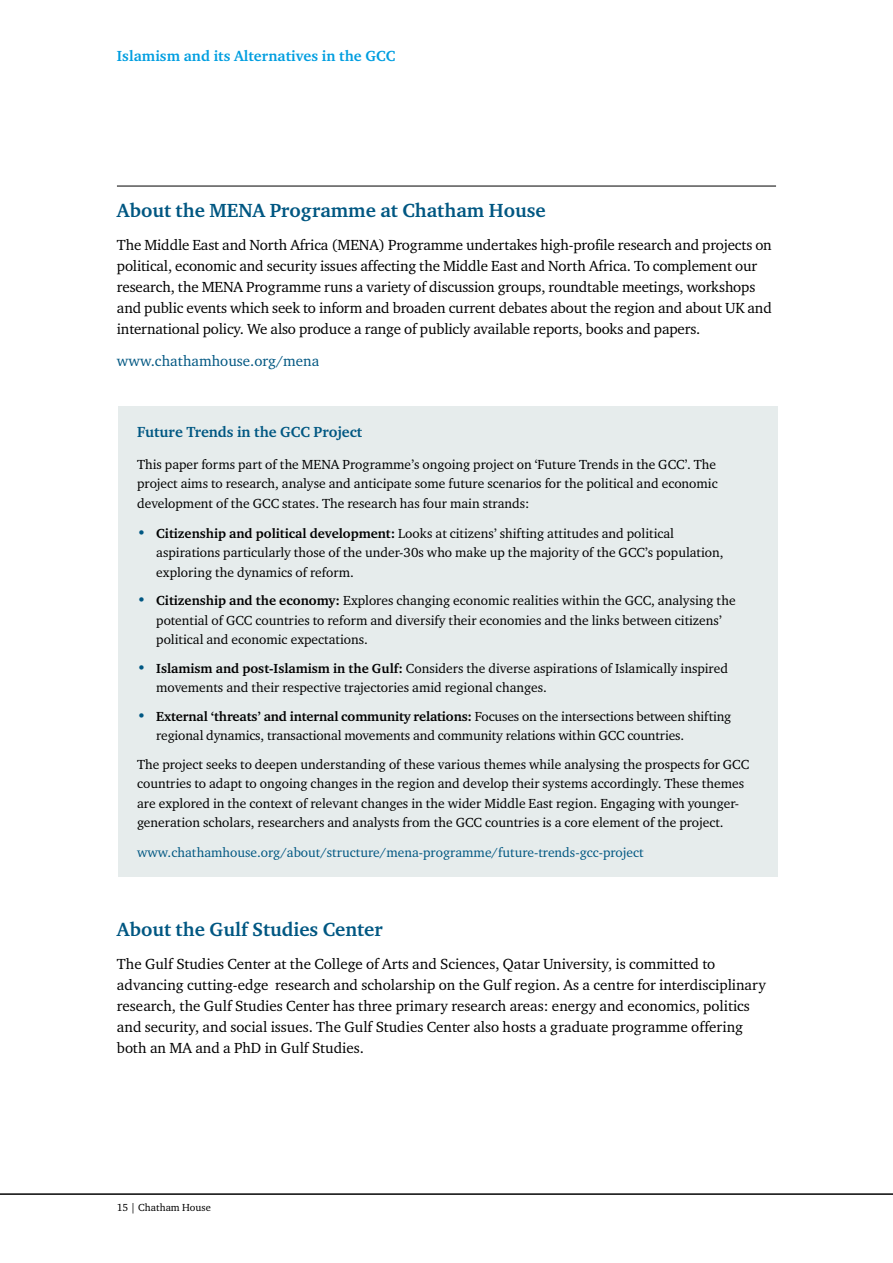
<style>
.page{position:relative;width:893px;height:1263px;background:#fff}
.page>*{position:absolute;margin:0;border:0;box-sizing:border-box;transform-origin:0 0}
.t1{font:700 19.5px "Charter ITC";color:#005782}
.t2{font:15px/21px "Charter ITC";letter-spacing:-.01em;color:#000}
.t3{font:700 15px "Charter ITC";letter-spacing:.005em;color:#009ee0}
.t4{font:700 15px "Charter ITC";color:#005782}
.t5{font:15px "Charter ITC";color:#005782}
.t6{font:13.5px/19.5px "Charter ITC";color:#000}
.t7{font:13.5px "Charter ITC";color:#005782}
.t8{font:10.5px "Charter ITC";color:#000}
.s1{font-weight:700;font-size:15px;color:#005782}
.s2{font-weight:700}
</style>
<div class="page">
<div style="left:118px;top:406px;width:659px;height:471px;background:#e6ecec"></div>
<hr style="left:117px;top:186px;width:659px;height:1px;background:#000">
<hr style="left:0;top:1194px;width:893px;height:1px;background:#000">
<p class="t3" style="left:117px;top:47px;width:280px">Islamism and its Alternatives in the GCC</p>
<h1 class="t1" style="left:117px;top:198px;width:430px">About the MENA Programme at Chatham House</h1>
<p class="t2" style="left:117px;top:234px;width:656px">The Middle East and North Africa (MENA) Programme undertakes high-profile research and projects on political, economic and security issues affecting the Middle East and North Africa. To complement our research, the MENA Programme runs a variety of discussion groups, roundtable meetings, workshops and public events which seek to inform and broaden current debates about the region and about UK and international policy. We also produce a range of publicly available reports, books and papers.</p>
<p class="t5" style="left:117px;top:351px;width:204px">www.chathamhouse.org/mena</p>
<p class="t4" style="left:137px;top:422px;width:227px">Future Trends in the GCC Project</p>
<p class="t6" style="left:137px;top:454px;width:582px">This paper forms part of the MENA Programme’s ongoing project on ‘Future Trends in the GCC’. The project aims to research, analyse and anticipate some future scenarios for the political and economic development of the GCC states. The research has four main strands:</p>
<p class="t6" style="left:156px;top:523px;width:569px;text-indent:-19px"><span class="s1">•</span> <span class="s2">Citizenship and political development:</span> Looks at citizens’ shifting attitudes and political aspirations particularly those of the under-30s who make up the majority of the GCC’s population, exploring the dynamics of reform.</p>
<p class="t6" style="left:156px;top:591px;width:581px;text-indent:-19px"><span class="s1">•</span> <span class="s2">Citizenship and the economy:</span> Explores changing economic realities within the GCC, analysing the potential of GCC countries to reform and diversify their economies and the links between citizens’ political and economic expectations.</p>
<p class="t6" style="left:156px;top:658px;width:573px;text-indent:-19px"><span class="s1">•</span> <span class="s2">Islamism and post-Islamism in the Gulf:</span> Considers the diverse aspirations of Islamically inspired movements and their respective trajectories amid regional changes.</p>
<p class="t6" style="left:156px;top:706px;width:576px;text-indent:-19px"><span class="s1">•</span> <span class="s2">External ‘threats’ and internal community relations:</span> Focuses on the intersections between shifting regional dynamics, transactional movements and community relations within GCC countries.</p>
<p class="t6" style="left:137px;top:754px;width:614px">The project seeks to deepen understanding of these various themes while analysing the prospects for GCC countries to adapt to ongoing changes in the region and develop their systems accordingly. These themes are explored in the context of relevant changes in the wider Middle East region. Engaging with younger&shy;generation scholars, researchers and analysts from the GCC countries is a core element of the project.</p>
<p class="t7" style="left:137px;top:844px;width:508px">www.chathamhouse.org/about/structure/mena-programme/future-trends-gcc-project</p>
<h1 class="t1" style="left:117px;top:917px;width:267px">About the Gulf Studies Center</h1>
<p class="t2" style="left:117px;top:953px;width:650px">The Gulf Studies Center at the College of Arts and Sciences, Qatar University, is committed to advancing cutting-edge research and scholarship on the Gulf region. As a centre for interdisciplinary research, the Gulf Studies Center has three primary research areas: energy and economics, politics and security, and social issues. The Gulf Studies Center also hosts a graduate programme offering both an MA and a PhD in Gulf Studies.</p>
<p class="t8" style="left:117px;top:1201px;width:95px">15 | Chatham House</p>
</div>
